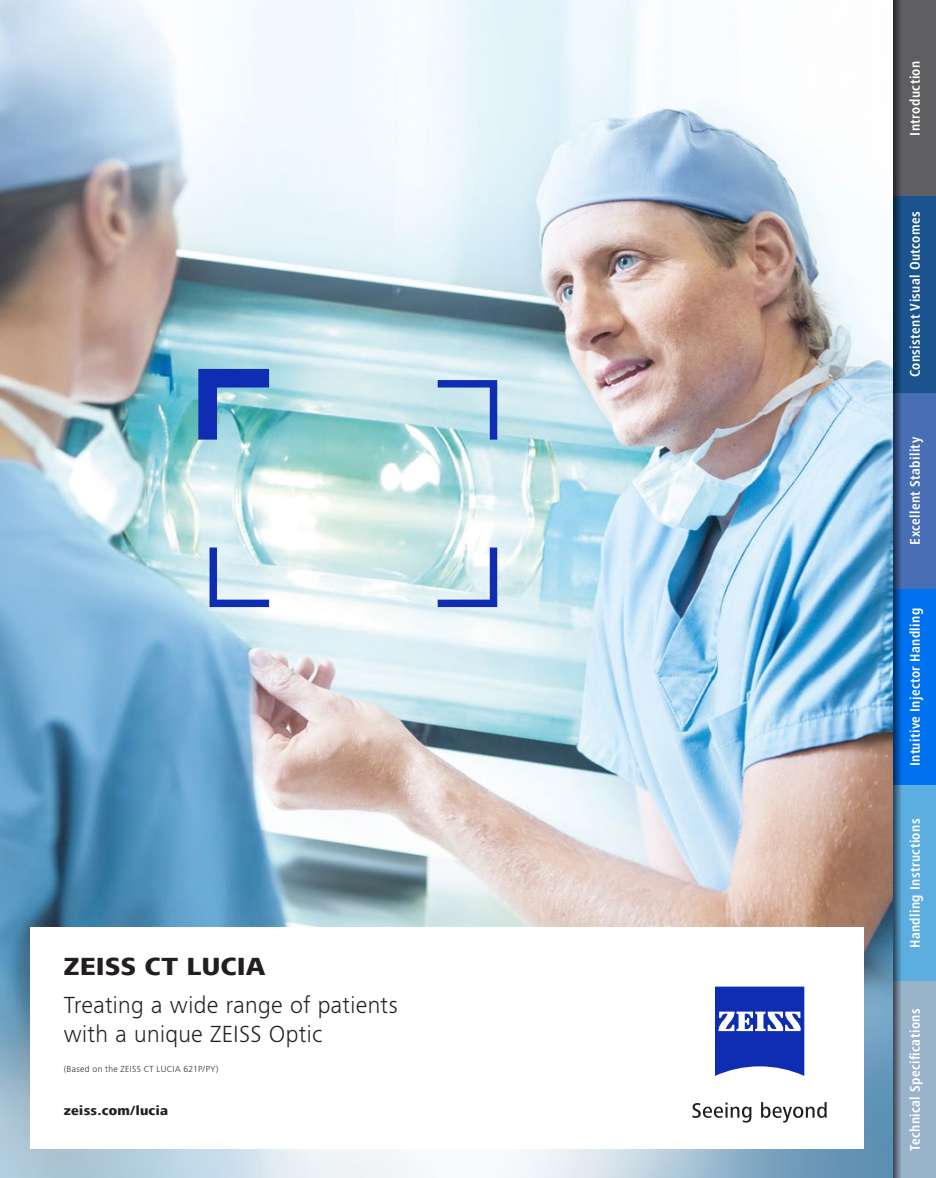
<style>
.page{position:relative;width:936px;height:1178px;background:#fff}
.page>*{position:absolute;margin:0;border:0;box-sizing:border-box;transform-origin:0 0}
.t1{font:800 25.5px "ZEISS Frutiger Next W1 G";letter-spacing:.02em;color:#231f20}
.t2{font:300 24px/28.8px "ZEISS Frutiger Next W1 G";letter-spacing:.015em;color:#231f20}
.t3{font:700 condensed 14.25px "ZEISS Frutiger Next W1 G";letter-spacing:.025em;color:#fff}
.t4{font:800 13.5px "ZEISS Frutiger Next W1 G";letter-spacing:.025em;color:#231f20}
.t5{font:300 9px "ZEISS Frutiger Next W1 G";letter-spacing:.04em;color:#231f20}
</style>
<div class="page">
<img style="left:0;top:0;width:893px;height:1178px">
<div style="left:30px;top:927px;width:833px;height:221px;background:#fff"></div>
<svg style="left:715px;top:986px;width:89px;height:90px"></svg>
<svg style="left:692px;top:1102px;width:59px;height:20px"></svg>
<svg style="left:761px;top:1102px;width:65px;height:20px"></svg>
<div style="left:893px;top:0;width:42px;height:196px;background:#5f5f62"></div>
<div style="left:893px;top:589px;width:42px;height:196px;background:#0072ef"></div>
<div style="left:893px;top:785px;width:42px;height:196px;background:#5daee0"></div>
<div style="left:893px;top:981px;width:42px;height:197px;background:#99b3cb"></div>
<div style="left:893px;top:393px;width:42px;height:196px;background:#486fb6"></div>
<div style="left:893px;top:196px;width:42px;height:197px;background:#1a538d"></div>
<svg style="left:893px;top:0;width:8px;height:1178px;background:#2d4e71"></svg>
<svg style="left:198px;top:369px;width:71px;height:71px;background:#4b80bf"></svg>
<svg style="left:209px;top:547px;width:60px;height:60px;background:#a9c0e2"></svg>
<svg style="left:437px;top:380px;width:60px;height:60px;background:#94b8db"></svg>
<svg style="left:437px;top:547px;width:60px;height:60px;background:#aac1e0"></svg>
<h1 class="t1" style="left:64px;top:952px;width:203px">ZEISS CT LUCIA</h1>
<h2 class="t2" style="left:64px;top:989px;width:335px">Treating a wide range of patients with a unique ZEISS Optic</h2>
<p class="t5" style="left:64px;top:1063px;width:156px">(Based on the ZEISS CT LUCIA 621P/PY)</p>
<p class="t4" style="left:64px;top:1103px;width:106px">zeiss.com/lucia</p>
<p class="t3" style="left:906px;top:135px;width:76px;rotate:-90deg">Introduction</p>
<p class="t3" style="left:906px;top:377px;width:167px;rotate:-90deg">Consistent Visual Outcomes</p>
<p class="t3" style="left:906px;top:545px;width:109px;rotate:-90deg">Excellent Stability</p>
<p class="t3" style="left:906px;top:766px;width:160px;rotate:-90deg">Intuitive Injector Handling</p>
<p class="t3" style="left:906px;top:948px;width:131px;rotate:-90deg">Handling Instructions</p>
<p class="t3" style="left:906px;top:1151px;width:144px;rotate:-90deg">Technical Specifications</p>
</div>
